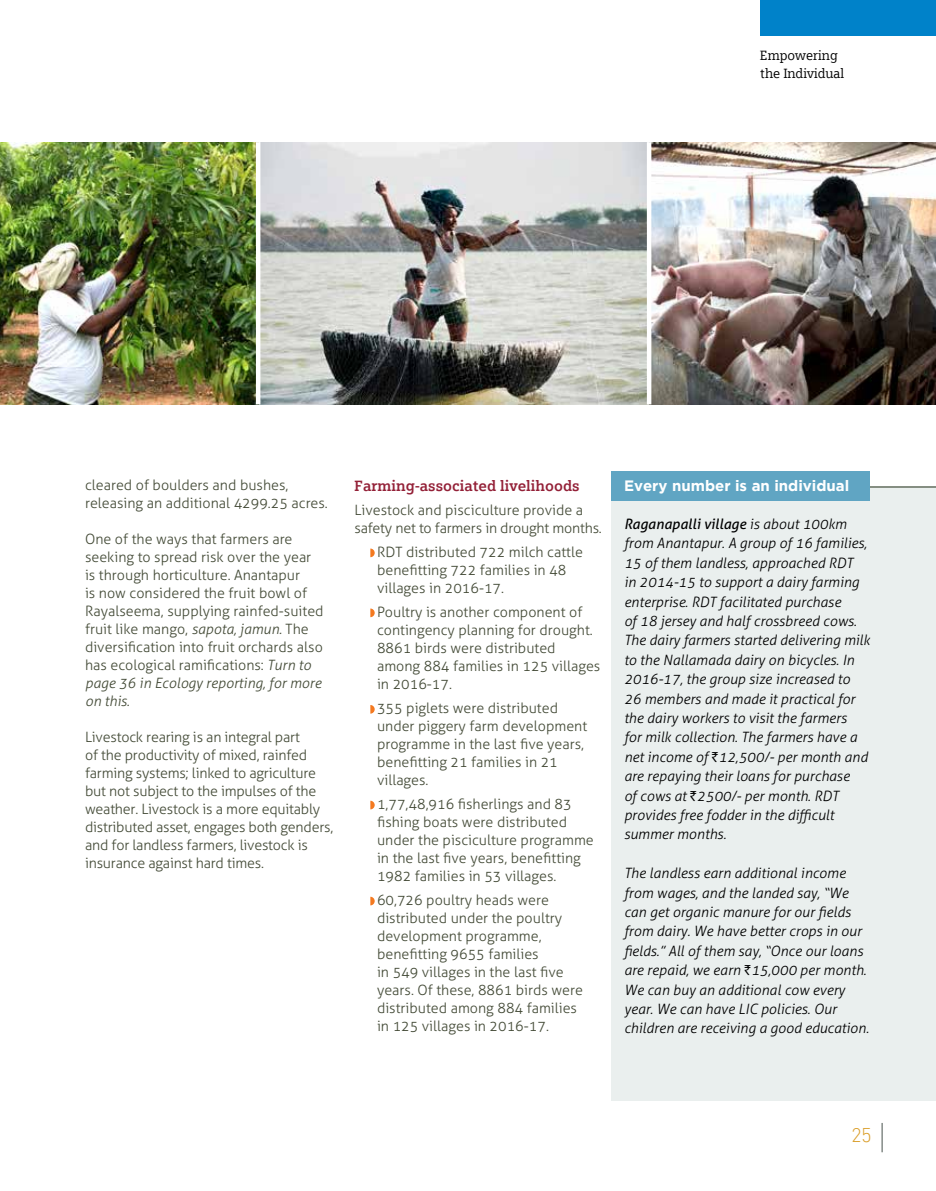
<style>
.page{position:relative;width:936px;height:1191px;background:#fff}
.page>*{position:absolute;margin:0;border:0;box-sizing:border-box;transform-origin:0 0}
.t1{font:300 19.5px "DIN";color:#da9e29}
.t2{font:700 15px "Siemens Slab";color:#932037}
.t3{font:700 15px "Gotham";color:#fff}
.t4{font:300 14.25px/18px "Aller";color:#434a36}
.t5{font:italic 300 14.25px/19.4px "Aller";color:#000}
.t6{font:13.5px/18px "Siemens Slab";color:#000}
.s1{font-style:italic}
.s2{font-weight:400}
.s3{font-family:"Rupee";font-weight:400;font-style:normal}
</style>
<div class="page">
<svg style="left:881px;top:1123px;width:1px;height:29px"></svg>
<div style="left:611px;top:488px;width:324px;height:612px;background:#eaefee"></div>
<div style="left:611px;top:471px;width:259px;height:30px;background:#60a5c3"></div>
<hr style="left:870px;top:486px;width:65px;height:1px;background:#858e82">
<svg style="left:370px;top:548px;width:4px;height:9px"></svg>
<svg style="left:370px;top:705px;width:4px;height:8px"></svg>
<svg style="left:370px;top:800px;width:4px;height:9px"></svg>
<svg style="left:370px;top:896px;width:4px;height:9px"></svg>
<svg style="left:370px;top:608px;width:4px;height:9px"></svg>
<img style="left:0;top:143px;width:935px;height:261px">
<hr style="left:256px;top:142px;width:4px;height:262px;background:#fff">
<div style="left:646px;top:142px;width:5px;height:262px;background:#fff"></div>
<div style="left:760px;top:0;width:175px;height:35px;background:#0082c9"></div>
<p class="t6" style="left:760px;top:46px;width:85px">Empowering the Individual</p>
<p class="t4" style="left:85px;top:476px;width:244px">cleared of boulders and bushes, releasing an additional 4299.25 acres.</p>
<p class="t4" style="left:85px;top:530px;width:240px">One of the ways that farmers are seeking to spread risk over the year is through horticulture. Anantapur<br>is now considered the fruit bowl of Rayalseema, supplying rainfed-suited fruit like mango, <span class="s1">sapota, jamun.</span> The diversification into fruit orchards also has ecological ramifications: <span class="s1">Turn to page 36 in Ecology reporting, for more on this.</span></p>
<p class="t4" style="left:85px;top:728px;width:250px">Livestock rearing is an integral part<br>of the productivity of mixed, rainfed farming systems; linked to agriculture but not subject to the impulses of the weather. Livestock is a more equitably distributed asset, engages both genders, and for landless farmers, livestock is insurance against hard times.</p>
<p class="t2" style="left:354px;top:477px;width:227px">Farming-associated livelihoods</p>
<p class="t4" style="left:354px;top:501px;width:249px">Livestock and pisciculture provide a safety net to farmers in drought months.</p>
<p class="t4" style="left:377px;top:543px;width:207px">RDT distributed 722 milch cattle benefitting 722 families in 48 villages in 2016-17.</p>
<p class="t4" style="left:377px;top:603px;width:225px">Poultry is another component of contingency planning for drought.<br>8861 birds were distributed among 884 families in 125 villages in 2016-17.</p>
<p class="t4" style="left:377px;top:699px;width:212px">355 piglets were distributed under piggery farm development programme in the last five years, benefitting 21 families in 21 villages.</p>
<p class="t4" style="left:377px;top:795px;width:218px">1,77,48,916 fisherlings and 83 fishing boats were distributed under the pisciculture programme in the last five years, benefitting<br>1982 families in 53 villages.</p>
<p class="t4" style="left:377px;top:891px;width:207px">60,726 poultry heads were distributed under the poultry development programme, benefitting 9655 families<br>in 549 villages in the last five years. Of these, 8861 birds were distributed among 884 families in 125 villages in 2016-17.</p>
<p class="t3" style="left:624px;top:477px;width:227px">Every number is an individual</p>
<p class="t5" style="left:624px;top:514px;width:247px"><span class="s2">Raganapalli village</span> is about 100km from Anantapur. A group of 16 families, 15 of them landless, approached RDT<br>in 2014-15 to support a dairy farming enterprise. RDT facilitated purchase<br>of 18 jersey and half crossbreed cows.<br>The dairy farmers started delivering milk to the Nallamada dairy on bicycles. In 2016-17, the group size increased to 26 members and made it practical for the dairy workers to visit the farmers<br>for milk collection. The farmers have a net income of <span class="s3">`</span>12,500/- per month and are repaying their loans for purchase<br>of cows at <span class="s3">`</span>2500/- per month. RDT provides free fodder in the difficult summer months.</p>
<p class="t5" style="left:624px;top:863px;width:246px">The landless earn additional income from wages, and the landed say, “We can get organic manure for our fields from dairy. We have better crops in our fields.” All of them say, “Once our loans are repaid, we earn <span class="s3">`</span>15,000 per month.<br>We can buy an additional cow every year. We can have LIC policies. Our children are receiving a good education.</p>
<h1 class="t1" style="left:851px;top:1123px;width:22px">25</h1>
</div>
